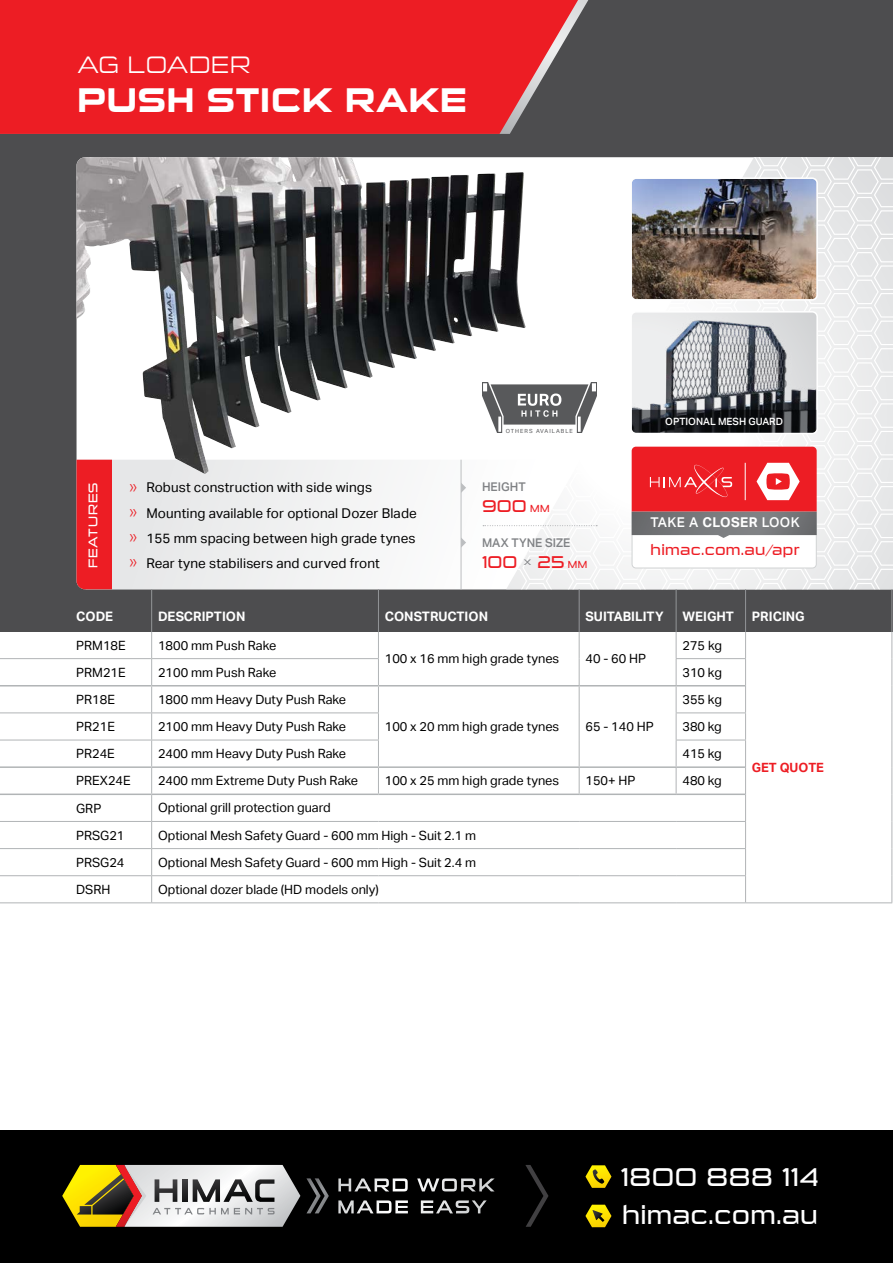
<style>
.page{position:relative;width:893px;height:1263px;background:#fff}
.page>*{position:absolute;margin:0;border:0;box-sizing:border-box;transform-origin:0 0}
.t1{font:700 34.5px "Sui Generis Rg";letter-spacing:.025em;color:#fff}
.t2{font:25.95px/38.2px "Sui Generis Bk";letter-spacing:.015em;color:#fff}
.t3{font:24px "Sui Generis Lt";letter-spacing:.025em;color:#fff}
.t4{font:17.25px "Sui Generis Bk";letter-spacing:.01em;color:#ed1d24}
.t5{font:15px "Sui Generis Bk";letter-spacing:.02em;color:#ed1d24}
.t6{font:13.5px/25.2px "Aktiv Grotesk";letter-spacing:.01em;color:#000}
.t7{font:500 13.5px "Aktiv Grotesk";letter-spacing:.025em;color:#fff}
.t8{font:700 13.05px "Aktiv Grotesk";color:#fff}
.t9{font:12.75px "Aktiv Grotesk";color:#000}
.t10{font:12.75px "Sui Generis Bk";letter-spacing:.07em;color:#fff}
.t11{font:700 12.75px "Aktiv Grotesk";color:#ed1d24}
.t12{font:500 12px "Aktiv Grotesk";color:#808285}
.t13{font:500 10.05px "Aktiv Grotesk";color:#fff}
.t14{font:5.7px "Aktiv Grotesk";letter-spacing:.18em;color:#58595b}
.s1{font-weight:300;font-size:16.5px;color:#ed1d24}
.s2{font-size:10.35px}
.s3{font-size:10.35px;color:#808285}
.s4{font-weight:700}
</style>
<div class="page">
<div style="left:0;top:1130px;width:893px;height:133px;background:#000"></div>
<svg style="left:525px;top:1165px;width:23px;height:62px"></svg>
<div style="left:0;top:0;width:893px;height:631px;background:#4d4d4f"></div>
<svg style="left:306px;top:1178px;width:23px;height:35px"></svg>
<svg style="left:338px;top:1178px;width:70px;height:13px"></svg>
<svg style="left:417px;top:1178px;width:78px;height:13px"></svg>
<svg style="left:338px;top:1200px;width:70px;height:13px"></svg>
<svg style="left:421px;top:1200px;width:66px;height:13px"></svg>
<svg style="left:62px;top:1165px;width:238px;height:62px;background:#b6ab8b"></svg>
<svg style="left:585px;top:1165px;width:26px;height:23px"></svg>
<svg style="left:585px;top:1205px;width:26px;height:22px"></svg>
<svg style="left:0;top:0;width:578px;height:134px;background:#e42229"></svg>
<svg style="left:112px;top:474px;width:370px;height:115px;background:#f0f0f1"></svg>
<hr style="left:461px;top:460px;width:1px;height:129px;background:#bcbec0">
<div style="left:77px;top:474px;width:35px;height:115px;background:#ed1d24"></div>
<hr style="left:0;top:658px;width:152px;height:1px;background:#b1b4b6">
<hr style="left:152px;top:658px;width:227px;height:1px;background:#b1b4b6">
<hr style="left:676px;top:658px;width:70px;height:1px;background:#b1b4b6">
<svg style="left:891px;top:631px;width:1px;height:271px"></svg>
<hr style="left:151px;top:589px;width:1px;height:42px;background:#939598">
<hr style="left:378px;top:589px;width:1px;height:42px;background:#939598">
<hr style="left:579px;top:589px;width:1px;height:42px;background:#939598">
<hr style="left:676px;top:589px;width:1px;height:42px;background:#939598">
<hr style="left:745px;top:589px;width:1px;height:42px;background:#939598">
<hr style="left:891px;top:589px;width:1px;height:42px;background:#939598">
<hr style="left:0;top:821px;width:152px;height:1px;background:#b1b4b6">
<hr style="left:152px;top:821px;width:226px;height:1px;background:#b1b4b6">
<hr style="left:378px;top:821px;width:201px;height:1px;background:#b1b4b6">
<hr style="left:579px;top:821px;width:97px;height:1px;background:#b1b4b6">
<hr style="left:676px;top:821px;width:70px;height:1px;background:#b1b4b6">
<hr style="left:0;top:848px;width:152px;height:1px;background:#b1b4b6">
<hr style="left:152px;top:848px;width:226px;height:1px;background:#b1b4b6">
<hr style="left:378px;top:848px;width:201px;height:1px;background:#b1b4b6">
<hr style="left:579px;top:848px;width:97px;height:1px;background:#b1b4b6">
<hr style="left:676px;top:848px;width:70px;height:1px;background:#b1b4b6">
<hr style="left:0;top:875px;width:152px;height:1px;background:#b1b4b6">
<hr style="left:152px;top:875px;width:226px;height:1px;background:#b1b4b6">
<hr style="left:378px;top:875px;width:201px;height:1px;background:#b1b4b6">
<hr style="left:579px;top:875px;width:97px;height:1px;background:#b1b4b6">
<hr style="left:676px;top:875px;width:70px;height:1px;background:#b1b4b6">
<hr style="left:0;top:902px;width:152px;height:1px;background:#b1b4b6">
<hr style="left:152px;top:902px;width:226px;height:1px;background:#b1b4b6">
<hr style="left:378px;top:902px;width:201px;height:1px;background:#b1b4b6">
<hr style="left:579px;top:902px;width:97px;height:1px;background:#b1b4b6">
<hr style="left:676px;top:902px;width:70px;height:1px;background:#b1b4b6">
<hr style="left:746px;top:902px;width:146px;height:1px;background:#b1b4b6">
<hr style="left:0;top:793px;width:152px;height:2px;background:#b1b4b6">
<hr style="left:152px;top:793px;width:226px;height:2px;background:#b1b4b6">
<hr style="left:378px;top:793px;width:201px;height:2px;background:#b1b4b6">
<hr style="left:579px;top:793px;width:97px;height:2px;background:#b1b4b6">
<hr style="left:676px;top:793px;width:69px;height:2px;background:#b1b4b6">
<hr style="left:0;top:685px;width:152px;height:1px;background:#b1b4b6">
<hr style="left:152px;top:685px;width:226px;height:1px;background:#b1b4b6">
<hr style="left:378px;top:685px;width:201px;height:1px;background:#b1b4b6">
<hr style="left:579px;top:685px;width:97px;height:1px;background:#b1b4b6">
<hr style="left:676px;top:685px;width:69px;height:1px;background:#b1b4b6">
<hr style="left:0;top:766px;width:152px;height:2px;background:#b1b4b6">
<hr style="left:152px;top:766px;width:226px;height:2px;background:#b1b4b6">
<hr style="left:378px;top:766px;width:201px;height:2px;background:#b1b4b6">
<hr style="left:579px;top:766px;width:97px;height:2px;background:#b1b4b6">
<hr style="left:676px;top:766px;width:69px;height:2px;background:#b1b4b6">
<hr style="left:0;top:712px;width:152px;height:1px;background:#b1b4b6">
<hr style="left:152px;top:712px;width:227px;height:1px;background:#b1b4b6">
<hr style="left:676px;top:712px;width:70px;height:1px;background:#b1b4b6">
<hr style="left:0;top:740px;width:152px;height:1px;background:#b1b4b6">
<hr style="left:152px;top:740px;width:227px;height:1px;background:#b1b4b6">
<svg style="left:151px;top:631px;width:1px;height:271px"></svg>
<svg style="left:378px;top:631px;width:1px;height:162px"></svg>
<svg style="left:579px;top:631px;width:1px;height:162px"></svg>
<hr style="left:676px;top:740px;width:70px;height:1px;background:#b1b4b6">
<svg style="left:676px;top:631px;width:1px;height:162px"></svg>
<svg style="left:745px;top:631px;width:1px;height:271px"></svg>
<svg style="left:461px;top:483px;width:5px;height:10px"></svg>
<svg style="left:461px;top:537px;width:5px;height:11px"></svg>
<img style="left:77px;top:157px;width:405px;height:317px">
<svg style="left:482px;top:157px;width:411px;height:432px;background:#cbbdbf"></svg>
<h3 class="t3" style="left:77px;top:51px;width:175px">AG LOADER</h3>
<h1 class="t1" style="left:77px;top:80px;width:391px">PUSH STICK RAKE</h1>
<p class="t10" style="left:86px;top:568px;width:87px;rotate:-90deg">FEATURES</p>
<p class="t6" style="left:129px;top:475px;width:289px"><span class="s1">»</span> Robust construction with side wings<br><span class="s1">»</span> Mounting available for optional Dozer Blade <span class="s1">»</span> 155 mm spacing between high grade tynes</p>
<p class="t6" style="left:129px;top:551px;width:252px"><span class="s1">»</span> Rear tyne stabilisers and curved front</p>
<p class="t14" style="left:506px;top:428px;width:69px">OTHERS AVAILABLE</p>
<p class="t12" style="left:482px;top:480px;width:45px">HEIGHT</p>
<h3 class="t4" style="left:482px;top:496px;width:69px">900 <span class="s2">MM</span></h3>
<p class="t12" style="left:482px;top:536px;width:90px">MAX TYNE SIZE</p>
<h3 class="t4" style="left:482px;top:552px;width:107px">100 <span class="s3">x</span> 25 <span class="s2">MM</span></h3>
<p class="t13" style="left:665px;top:415px;width:119px">OPTIONAL MESH GUARD</p>
<p class="t7" style="left:651px;top:515px;width:151px">TAKE A <span class="s4">CLOSER</span> LOOK</p>
<p class="t5" style="left:651px;top:541px;width:151px">himac.com.au/apr</p>
<p class="t8" style="left:76px;top:609px;width:38px">CODE</p>
<p class="t8" style="left:158px;top:609px;width:89px">DESCRIPTION</p>
<p class="t8" style="left:385px;top:609px;width:105px">CONSTRUCTION</p>
<p class="t8" style="left:585px;top:609px;width:80px">SUITABILITY</p>
<p class="t8" style="left:682px;top:609px;width:53px">WEIGHT</p>
<p class="t8" style="left:752px;top:609px;width:54px">PRICING</p>
<p class="t9" style="left:76px;top:638px;width:51px">PRM18E</p>
<p class="t9" style="left:158px;top:638px;width:120px">1800 mm Push Rake</p>
<p class="t9" style="left:385px;top:651px;width:176px">100 x 16 mm high grade tynes</p>
<p class="t9" style="left:585px;top:651px;width:62px">40 - 60 HP</p>
<p class="t9" style="left:682px;top:638px;width:41px">275 kg</p>
<p class="t9" style="left:76px;top:665px;width:51px">PRM21E</p>
<p class="t9" style="left:158px;top:665px;width:120px">2100 mm Push Rake</p>
<p class="t9" style="left:682px;top:665px;width:41px">310 kg</p>
<p class="t9" style="left:76px;top:692px;width:40px">PR18E</p>
<p class="t9" style="left:158px;top:692px;width:190px">1800 mm Heavy Duty Push Rake</p>
<p class="t9" style="left:385px;top:719px;width:176px">100 x 20 mm high grade tynes</p>
<p class="t9" style="left:585px;top:719px;width:70px">65 - 140 HP</p>
<p class="t9" style="left:682px;top:692px;width:41px">355 kg</p>
<p class="t9" style="left:76px;top:719px;width:40px">PR21E</p>
<p class="t9" style="left:158px;top:719px;width:190px">2100 mm Heavy Duty Push Rake</p>
<p class="t9" style="left:682px;top:719px;width:41px">380 kg</p>
<p class="t9" style="left:76px;top:746px;width:40px">PR24E</p>
<p class="t9" style="left:158px;top:746px;width:190px">2400 mm Heavy Duty Push Rake</p>
<p class="t9" style="left:682px;top:746px;width:41px">415 kg</p>
<p class="t9" style="left:76px;top:774px;width:56px">PREX24E</p>
<p class="t9" style="left:158px;top:773px;width:202px">2400 mm Extreme Duty Push Rake</p>
<p class="t9" style="left:385px;top:773px;width:176px">100 x 25 mm high grade tynes</p>
<p class="t9" style="left:585px;top:773px;width:51px">150+ HP</p>
<p class="t9" style="left:682px;top:773px;width:41px">480 kg</p>
<p class="t9" style="left:76px;top:801px;width:27px">GRP</p>
<p class="t9" style="left:158px;top:800px;width:174px">Optional grill protection guard</p>
<p class="t9" style="left:76px;top:828px;width:50px">PRSG21</p>
<p class="t9" style="left:158px;top:828px;width:320px">Optional Mesh Safety Guard - 600 mm High - Suit 2.1 m</p>
<p class="t9" style="left:76px;top:855px;width:50px">PRSG24</p>
<p class="t9" style="left:158px;top:855px;width:320px">Optional Mesh Safety Guard - 600 mm High - Suit 2.4 m</p>
<p class="t9" style="left:76px;top:882px;width:36px">DSRH</p>
<p class="t9" style="left:158px;top:882px;width:222px">Optional dozer blade (HD models only)</p>
<p class="t11" style="left:752px;top:760px;width:74px">GET QUOTE</p>
<h2 class="t2" style="left:621px;top:1158px;width:199px">1800 888 114 himac.com.au</h2>
</div>
